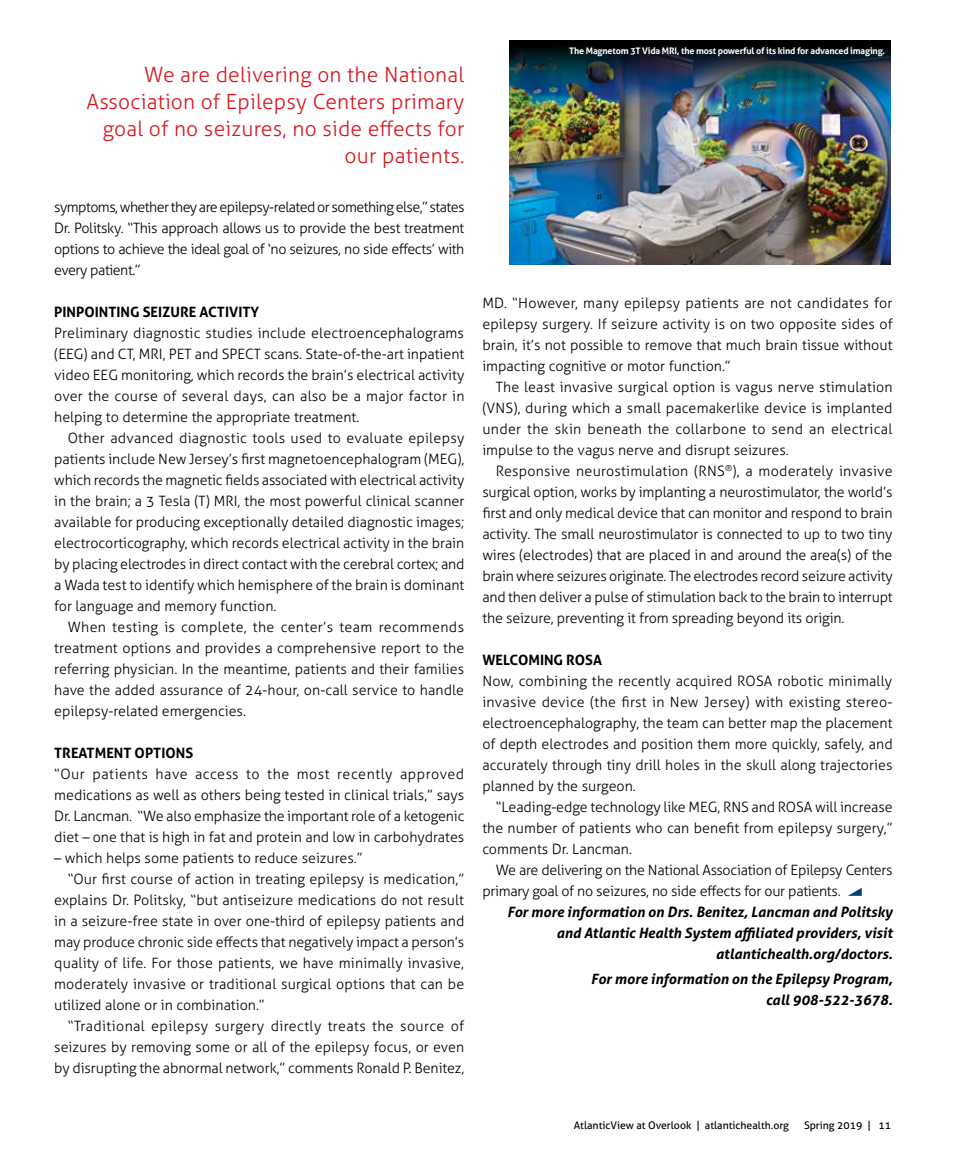
<style>
.page{position:relative;width:972px;height:1175px;background:#fff}
.page>*{position:absolute;margin:0;border:0;box-sizing:border-box;transform-origin:0 0}
.t1{font:300 21px/27px "Aller";letter-spacing:.01em;color:#d71920;text-align:right}
.t2{font:300 14.25px/21px "Aller";color:#000;text-align:justify}
.t3{font:italic 700 14.25px/21px "Aller";color:#000;text-align:right}
.t4{font:300 14.25px/21px "Aller";letter-spacing:-.02em;color:#000}
.t5{font:700 14.25px "Aller";color:#000}
.t6{font:300 14.25px "Aller";letter-spacing:.03em;color:#000}
.t7{font:10.5px "Aller";color:#000}
.t8{font:700 9px "Aller";letter-spacing:-.02em;color:#fff}
</style>
<div class="page">
<svg style="left:849px;top:888px;width:13px;height:7px"></svg>
<img style="left:510px;top:99px;width:381px;height:165px">
<img style="left:510px;top:40px;width:381px;height:59px">
<h1 class="t1" style="left:87px;top:61px;width:379px">We are delivering on the National<br>Association of Epilepsy Centers primary goal of no seizures, no side effects for our patients.</h1>
<p class="t2" style="left:54px;top:196px;width:412px">symptoms, whether they are epilepsy-related or something else,” states Dr. Politsky. “This approach allows us to provide the best treatment options to achieve the ideal goal of ‘no seizures, no side effects’ with every patient.”</p>
<p class="t5" style="left:54px;top:303px;width:207px">PINPOINTING SEIZURE ACTIVITY</p>
<p class="t2" style="left:54px;top:322px;width:412px">Preliminary diagnostic studies include electroencephalograms (EEG) and CT, MRI, PET and SPECT scans. State-of-the-art inpatient video EEG monitoring, which records the brain’s electrical activity over the course of several days, can also be a major factor in helping to determine the appropriate treatment.</p>
<p class="t2" style="left:54px;top:427px;width:412px;text-indent:13px">Other advanced diagnostic tools used to evaluate epilepsy patients include New Jersey’s first magnetoencephalogram (MEG), which records the magnetic fields associated with electrical activity in the brain; a 3 Tesla (T) MRI, the most powerful clinical scanner available for producing exceptionally detailed diagnostic images; electrocorticography, which records electrical activity in the brain by placing electrodes in direct contact with the cerebral cortex; and a Wada test to identify which hemisphere of the brain is dominant for language and memory function.</p>
<p class="t2" style="left:54px;top:616px;width:412px;text-indent:13px">When testing is complete, the center’s team recommends treatment options and provides a comprehensive report to the referring physician. In the meantime, patients and their families have the added assurance of 24-hour, on-call service to handle epilepsy-related emergencies.</p>
<p class="t5" style="left:54px;top:744px;width:140px">TREATMENT OPTIONS</p>
<p class="t2" style="left:54px;top:763px;width:412px">“Our patients have access to the most recently approved medications as well as others being tested in clinical trials,” says Dr. Lancman. “We also emphasize the important role of a ketogenic diet – one that is high in fat and protein and low in carbohydrates</p>
<p class="t2" style="left:54px;top:847px;width:310px">– which helps some patients to reduce seizures.”</p>
<p class="t2" style="left:68px;top:868px;width:398px">“Our first course of action in treating epilepsy is medication,”</p>
<p class="t2" style="left:54px;top:889px;width:411px">explains Dr. Politsky, “but antiseizure medications do not result</p>
<p class="t2" style="left:54px;top:910px;width:412px">in a seizure-free state in over one-third of epilepsy patients and</p>
<p class="t2" style="left:54px;top:931px;width:412px">may produce chronic side effects that negatively impact a person’s</p>
<p class="t2" style="left:54px;top:952px;width:411px">quality of life. For those patients, we have minimally invasive,</p>
<p class="t2" style="left:54px;top:973px;width:412px">moderately invasive or traditional surgical options that can be</p>
<p class="t2" style="left:54px;top:994px;width:212px">utilized alone or in combination.”</p>
<p class="t6" style="left:68px;top:1017px;width:398px">“Traditional epilepsy surgery directly treats the source of</p>
<p class="t2" style="left:54px;top:1036px;width:412px">seizures by removing some or all of the epilepsy focus, or even</p>
<p class="t2" style="left:54px;top:1057px;width:412px">by disrupting the abnormal network,” comments Ronald P. Benitez,</p>
<p class="t8" style="left:569px;top:45px;width:317px">The Magnetom 3T Vida MRI, the most powerful of its kind for advanced imaging.</p>
<p class="t2" style="left:482px;top:292px;width:412px">MD. “However, many epilepsy patients are not candidates for epilepsy surgery. If seizure activity is on two opposite sides of brain, it’s not possible to remove that much brain tissue without impacting cognitive or motor function.”</p>
<p class="t2" style="left:482px;top:376px;width:412px;text-indent:13px">The least invasive surgical option is vagus nerve stimulation (VNS), during which a small pacemakerlike device is implanted under the skin beneath the collarbone to send an electrical impulse to the vagus nerve and disrupt seizures.</p>
<p class="t2" style="left:482px;top:460px;width:412px;text-indent:13px">Responsive neurostimulation (RNS<sup>®</sup>), a moderately invasive surgical option, works by implanting a neurostimulator, the world’s first and only medical device that can monitor and respond to brain activity. The small neurostimulator is connected to up to two tiny wires (electrodes) that are placed in and around the area(s) of the brain where seizures originate. The electrodes record seizure activity and then deliver a pulse of stimulation back to the brain to interrupt the seizure, preventing it from spreading beyond its origin.</p>
<p class="t5" style="left:482px;top:651px;width:121px">WELCOMING ROSA</p>
<p class="t2" style="left:482px;top:670px;width:412px">Now, combining the recently acquired ROSA robotic minimally invasive device (the first in New Jersey) with existing stereo&shy;electroencephalography, the team can better map the placement of depth electrodes and position them more quickly, safely, and accurately through tiny drill holes in the skull along trajectories planned by the surgeon.</p>
<p class="t2" style="left:482px;top:796px;width:412px;text-indent:13px">“Leading-edge technology like MEG, RNS and ROSA will increase the number of patients who can benefit from epilepsy surgery,” comments Dr. Lancman.</p>
<p class="t4" style="left:482px;top:859px;width:412px;text-indent:13px">We are delivering on the National Association of Epilepsy Centers primary goal of no seizures, no side effects for our patients.</p>
<p class="t3" style="left:507px;top:901px;width:387px">For more information on Drs. Benitez, Lancman and Politsky and Atlantic Health System affiliated providers, visit atlantichealth.org/doctors.</p>
<p class="t3" style="left:591px;top:968px;width:303px">For more information on the Epilepsy Program, call 908-522-3678.</p>
<p class="t7" style="left:574px;top:1119px;width:217px">AtlanticView at Overlook | atlantichealth.org</p>
<p class="t7" style="left:804px;top:1119px;width:88px">Spring 2019 | 11</p>
</div>
